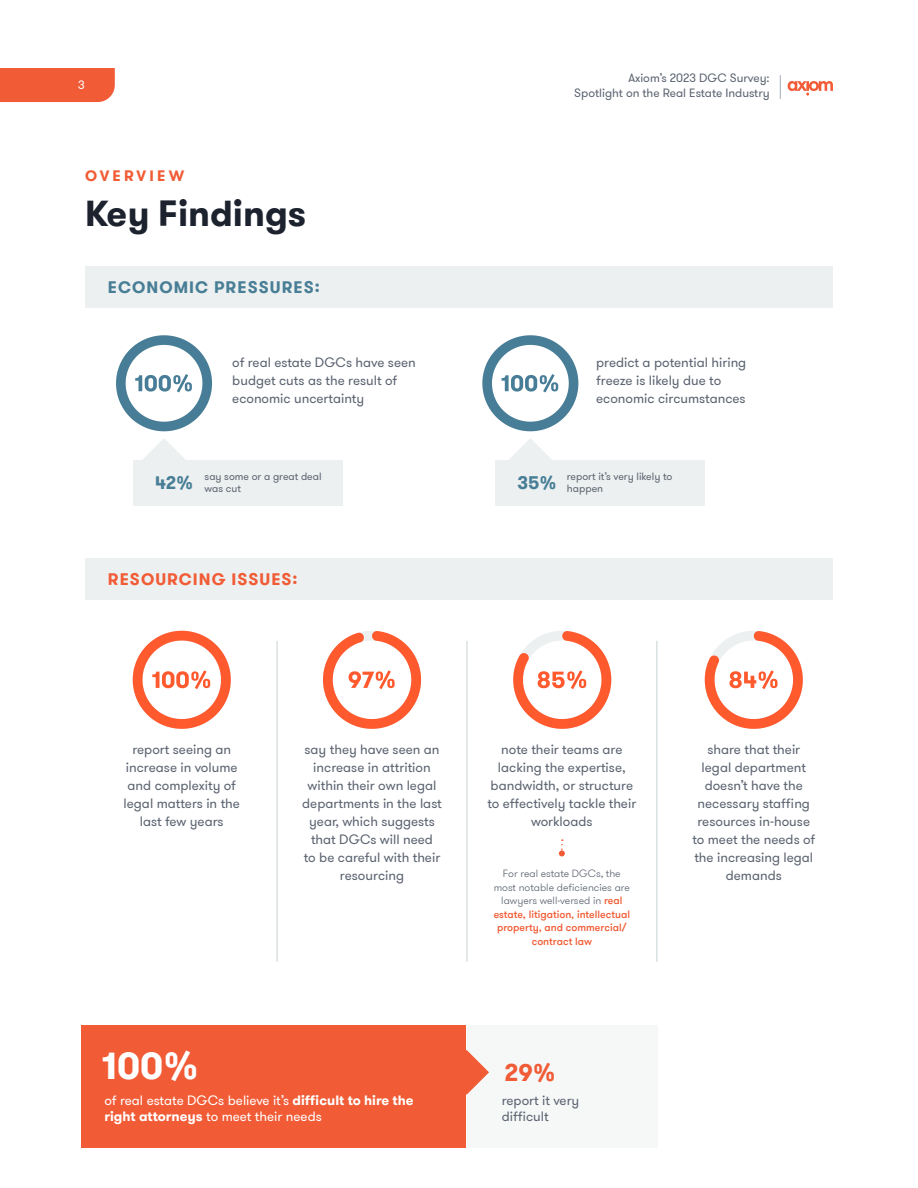
<style>
.page{position:relative;width:918px;height:1188px;background:#fff}
.page>*{position:absolute;margin:0;border:0;box-sizing:border-box;transform-origin:0 0}
.t1{font:700 37.5px "GT Walsheim Pro";color:#fff}
.t2{font:700 36px "GT Walsheim Pro";color:#1c222e}
.t3{font:700 24px "GT Walsheim Pro";color:#f15b35}
.t4{font:700 18px "GT Walsheim Pro";color:#477e96}
.t5{font:700 16.5px "GT Walsheim Pro";letter-spacing:.065em;color:#477e96}
.t6{font:700 16.5px "GT Walsheim Pro";letter-spacing:.065em;color:#f15b35}
.t7{font:700 15px "GT Walsheim Pro";letter-spacing:.215em;color:#f15b35}
.t8{font:13.5px/18px "GT Walsheim Pro";color:#5c6471;text-align:center}
.t9{font:13.5px/16.2px "GT Walsheim Pro";color:#fff}
.t10{font:12px/15px "GT Walsheim Pro";color:#5c6471;text-align:right}
.t11{font:12px "GT Walsheim Pro";color:#fff}
.t12{font:500 10.5px/13.5px "GT Walsheim Pro";color:#f15b35;text-align:center}
.t13{font:10.5px/12px "GT Walsheim Pro";color:#5c6471}
.t14{font:300 10.5px "GT Walsheim Pro";color:#5c6471}
.s1{font-weight:300;color:#5c6471}
.s2{font-weight:700}
</style>
<div class="page">
<div style="left:0;top:68px;width:115px;height:34px;background:#f15b35"></div>
<svg style="left:788px;top:81px;width:45px;height:15px"></svg>
<svg style="left:780px;top:75px;width:1px;height:24px"></svg>
<div style="left:85px;top:267px;width:748px;height:41px;background:#edf0f0"></div>
<div style="left:85px;top:558px;width:748px;height:41px;background:#edf0f0"></div>
<div style="left:133px;top:460px;width:209px;height:46px;background:#edf0f0"></div>
<div style="left:495px;top:460px;width:210px;height:46px;background:#edf0f0"></div>
<svg style="left:509px;top:438px;width:43px;height:22px"></svg>
<svg style="left:143px;top:439px;width:42px;height:21px"></svg>
<hr style="left:276px;top:641px;width:2px;height:321px;background:#dbe0e2">
<hr style="left:466px;top:641px;width:2px;height:321px;background:#dbe0e2">
<hr style="left:656px;top:641px;width:2px;height:321px;background:#dbe0e2">
<svg style="left:559px;top:839px;width:6px;height:17px"></svg>
<div style="left:81px;top:1025px;width:385px;height:123px;background:#f15b35"></div>
<div style="left:467px;top:1025px;width:191px;height:123px;background:#f6f8f8"></div>
<svg style="left:466px;top:1050px;width:23px;height:45px"></svg>
<svg style="left:133px;top:631px;width:98px;height:98px"></svg>
<svg style="left:116px;top:335px;width:96px;height:96px"></svg>
<svg style="left:482px;top:335px;width:96px;height:96px"></svg>
<svg style="left:323px;top:631px;width:98px;height:98px"></svg>
<svg style="left:513px;top:631px;width:98px;height:98px"></svg>
<svg style="left:705px;top:631px;width:98px;height:98px"></svg>
<p class="t11" style="left:78px;top:78px;width:8px">3</p>
<p class="t10" style="left:574px;top:70px;width:197px">Axiom’s 2023 DGC Survey:<br>Spotlight on the Real Estate Industry</p>
<p class="t7" style="left:85px;top:166px;width:101px">OVERVIEW</p>
<h2 class="t2" style="left:85px;top:190px;width:223px">Key Findings</h2>
<p class="t5" style="left:108px;top:277px;width:213px">ECONOMIC PRESSURES:</p>
<p class="t8" style="left:232px;top:353px;width:185px;text-align:left">of real estate DGCs have seen budget cuts as the result of economic uncertainty</p>
<p class="t8" style="left:596px;top:353px;width:152px;text-align:left">predict a potential hiring freeze is likely due to economic circumstances</p>
<p class="t13" style="left:205px;top:471px;width:119px">say some or a great deal was cut</p>
<p class="t13" style="left:567px;top:471px;width:107px">report it’s very likely to</p>
<h3 class="t4" style="left:155px;top:471px;width:40px">42%</h3>
<p class="t13" style="left:517px;top:483px;width:87px"><sup>35%</sup> happen</p>
<p class="t6" style="left:108px;top:568px;width:191px">RESOURCING ISSUES:</p>
<p class="t8" style="left:124px;top:740px;width:118px">report seeing an increase in volume and complexity of legal matters in the last few years</p>
<p class="t8" style="left:302px;top:740px;width:141px">say they have seen an increase in attrition within their own legal departments in the last year, which suggests that DGCs will need<br>to be careful with their resourcing</p>
<p class="t8" style="left:487px;top:740px;width:150px">note their teams are lacking the expertise, bandwidth, or structure to effectively tackle their workloads</p>
<p class="t8" style="left:692px;top:740px;width:124px">share that their legal department doesn’t have the necessary staffing resources in-house to meet the needs of the increasing legal</p>
<p class="t14" style="left:503px;top:867px;width:119px">For real estate DGCs, the</p>
<p class="t8" style="left:726px;top:866px;width:58px">demands</p>
<p class="t12" style="left:494px;top:881px;width:138px"><span class="s1">most notable deficiencies are lawyers well-versed in</span> real estate, litigation, intellectual property, and commercial/ contract law</p>
<h1 class="t1" style="left:102px;top:1041px;width:99px">100%</h1>
<p class="t9" style="left:105px;top:1092px;width:311px">of real estate DGCs believe it’s <span class="s2">difficult to hire the right attorneys</span> to meet their needs</p>
<h3 class="t3" style="left:505px;top:1057px;width:53px">29%</h3>
<p class="t8" style="left:502px;top:1092px;width:79px;line-height:16.2px;text-align:left">report it very difficult</p>
</div>
